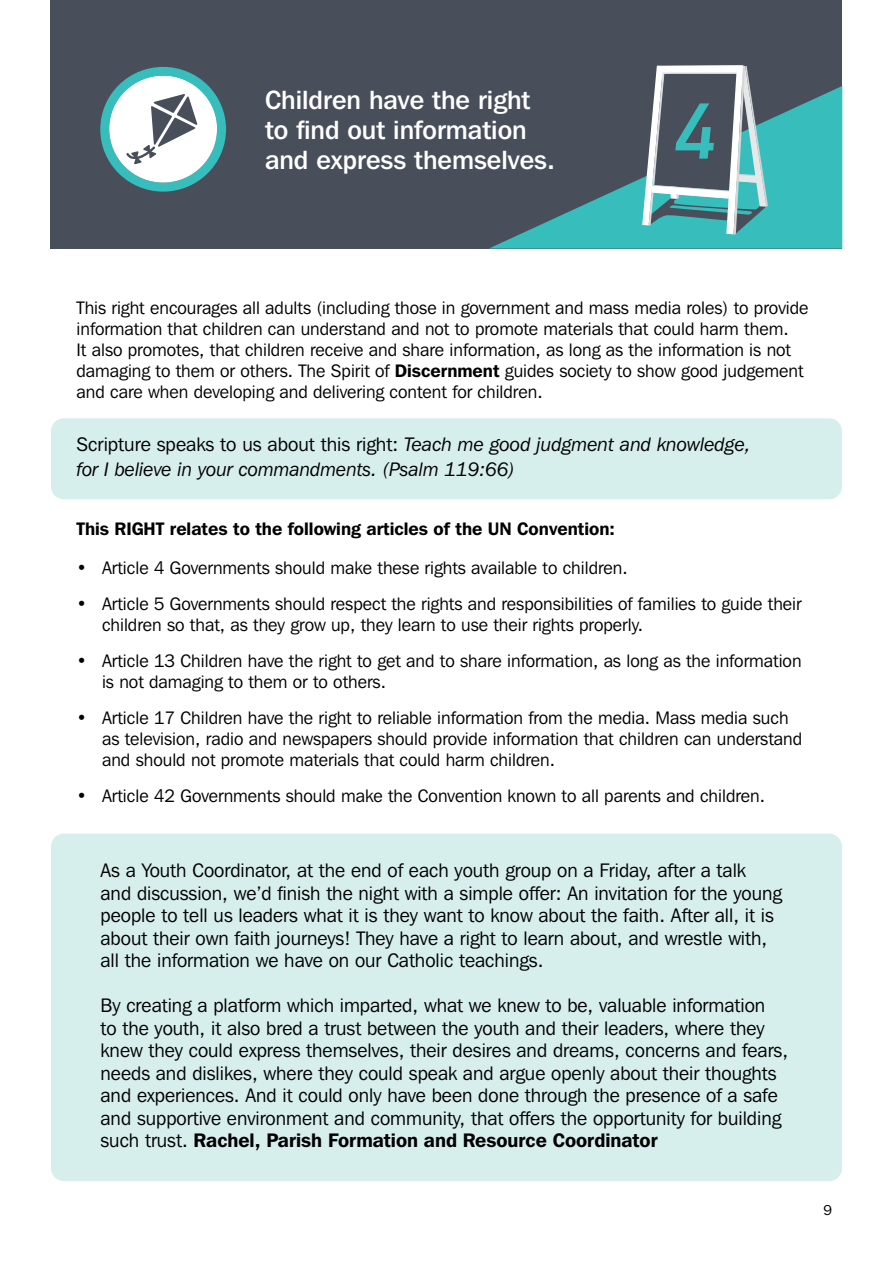
<style>
.page{position:relative;width:893px;height:1263px;background:#fff}
.page>*{position:absolute;margin:0;border:0;box-sizing:border-box;transform-origin:0 0}
.t1{font:700 77.55px "DIN Alternate";color:#37bebc;scale:1.07 1}
.t2{font:500 26.25px/30px "Franklin Gothic IT Cby BT";color:#fff}
.t3{font:19.5px/22.5px "Franklin Gothic IT Cby BT";color:#000}
.t4{font:italic 19.5px/25.5px "Franklin Gothic IT Cby BT";color:#000}
.t5{font:18px/21px "Franklin Gothic IT Cby BT";color:#000}
.t6{font:600 18px "Franklin Gothic IT Cby BT";color:#000}
.t7{font:14.25px "Franklin Gothic IT Cby BT";color:#000}
.s1{font-weight:600}
.s2{font-style:normal}
</style>
<div class="page">
<div style="left:51px;top:0;width:791px;height:249px;background:#484f5b"></div>
<svg style="left:489px;top:86px;width:353px;height:163px"></svg>
<svg style="left:642px;top:65px;width:126px;height:169px"></svg>
<svg style="left:100px;top:67px;width:126px;height:125px"></svg>
<div style="left:51px;top:418px;width:791px;height:81px;background:#d6eeec;border-radius:13px"></div>
<div style="left:51px;top:834px;width:791px;height:347px;background:#d6eeec;border-radius:13px"></div>
<h2 class="t2" style="left:265px;top:85px;width:291px">Children have the right to find out information and express themselves.</h2>
<h1 class="t1" style="left:673px;top:72px;width:49px">4</h1>
<p class="t5" style="left:77px;top:297px;width:733px">This right encourages all adults (including those in government and mass media roles) to provide information that children can understand and not to promote materials that could harm them.<br>It also promotes, that children receive and share information, as long as the information is not damaging to them or others. The Spirit of <span class="s1">Discernment</span> guides society to show good judgement and care when developing and delivering content for children.</p>
<p class="t4" style="left:77px;top:431px;width:676px"><span class="s2">Scripture speaks to us about this right:</span> Teach me good judgment and knowledge, for I believe in your commandments. (Psalm 119:66)</p>
<p class="t6" style="left:77px;top:517px;width:540px">This RIGHT relates to the following articles of the UN Convention:</p>
<p class="t5" style="left:77px;top:557px;width:553px">• Article 4 Governments should make these rights available to children.</p>
<p class="t5" style="left:102px;top:593px;width:701px;text-indent:-26px">• Article 5 Governments should respect the rights and responsibilities of families to guide their children so that, as they grow up, they learn to use their rights properly.</p>
<p class="t5" style="left:102px;top:650px;width:701px;text-indent:-26px">• Article 13 Children have the right to get and to share information, as long as the information is not damaging to them or to others.</p>
<p class="t5" style="left:102px;top:707px;width:702px;text-indent:-26px">• Article 17 Children have the right to reliable information from the media. Mass media such as television, radio and newspapers should provide information that children can understand and should not promote materials that could harm children.</p>
<p class="t5" style="left:77px;top:785px;width:690px">• Article 42 Governments should make the Convention known to all parents and children.</p>
<p class="t3" style="left:101px;top:859px;width:683px">As a Youth Coordinator, at the end of each youth group on a Friday, after a talk<br>and discussion, we’d finish the night with a simple offer: An invitation for the young people to tell us leaders what it is they want to know about the faith. After all, it is about their own faith journeys! They have a right to learn about, and wrestle with, all the information we have on our Catholic teachings.</p>
<p class="t3" style="left:101px;top:994px;width:689px">By creating a platform which imparted, what we knew to be, valuable information<br>to the youth, it also bred a trust between the youth and their leaders, where they knew they could express themselves, their desires and dreams, concerns and fears, needs and dislikes, where they could speak and argue openly about their thoughts and experiences. And it could only have been done through the presence of a safe and supportive environment and community, that offers the opportunity for building such trust. <span class="s1">Rachel, Parish Formation and Resource Coordinator</span></p>
<p class="t7" style="left:824px;top:1201px;width:10px">9</p>
</div>
